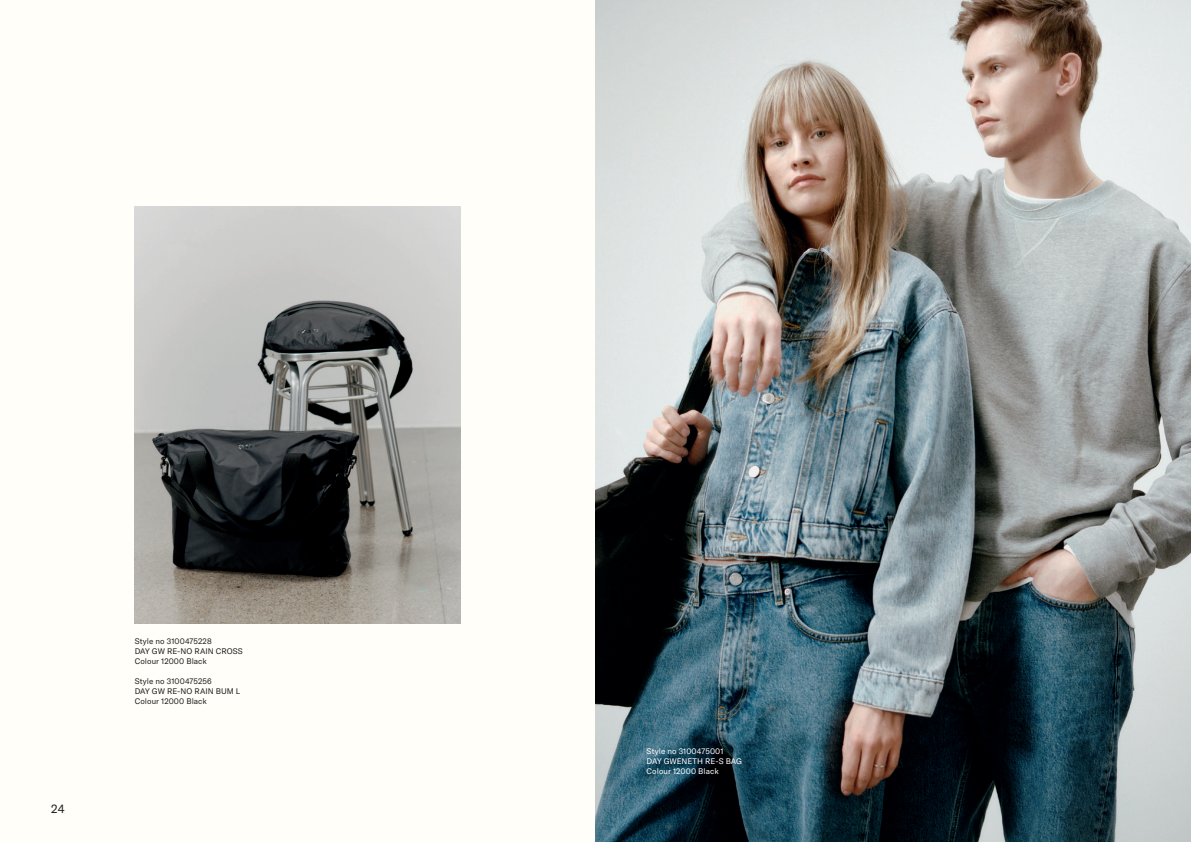
<style>
.page{position:relative;width:1191px;height:842px;background:#fffef8}
.page>*{position:absolute;margin:0;border:0;box-sizing:border-box;transform-origin:0 0}
.t1{font:12px "GT America";color:#231f20}
.t2{font:8px/10px "GT America";letter-spacing:.005em;color:#231f20}
.t3{font:8px/10px "GT America";letter-spacing:.005em;color:#fff}
</style>
<div class="page">
<img style="left:595px;top:0;width:596px;height:842px">
<img style="left:135px;top:206px;width:326px;height:418px">
<h1 class="t1" style="left:51px;top:802px;width:15px">24</h1>
<p class="t2" style="left:135px;top:636px;width:110px">Style no 3100475228<br>DAY GW RE-NO RAIN CROSS<br>Colour 12000 Black</p>
<p class="t2" style="left:135px;top:676px;width:107px">Style no 3100475256<br>DAY GW RE-NO RAIN BUM L<br>Colour 12000 Black</p>
<p class="t3" style="left:646px;top:746px;width:97px">Style no 3100475001<br>DAY GWENETH RE-S BAG<br>Colour 12000 Black</p>
</div>
